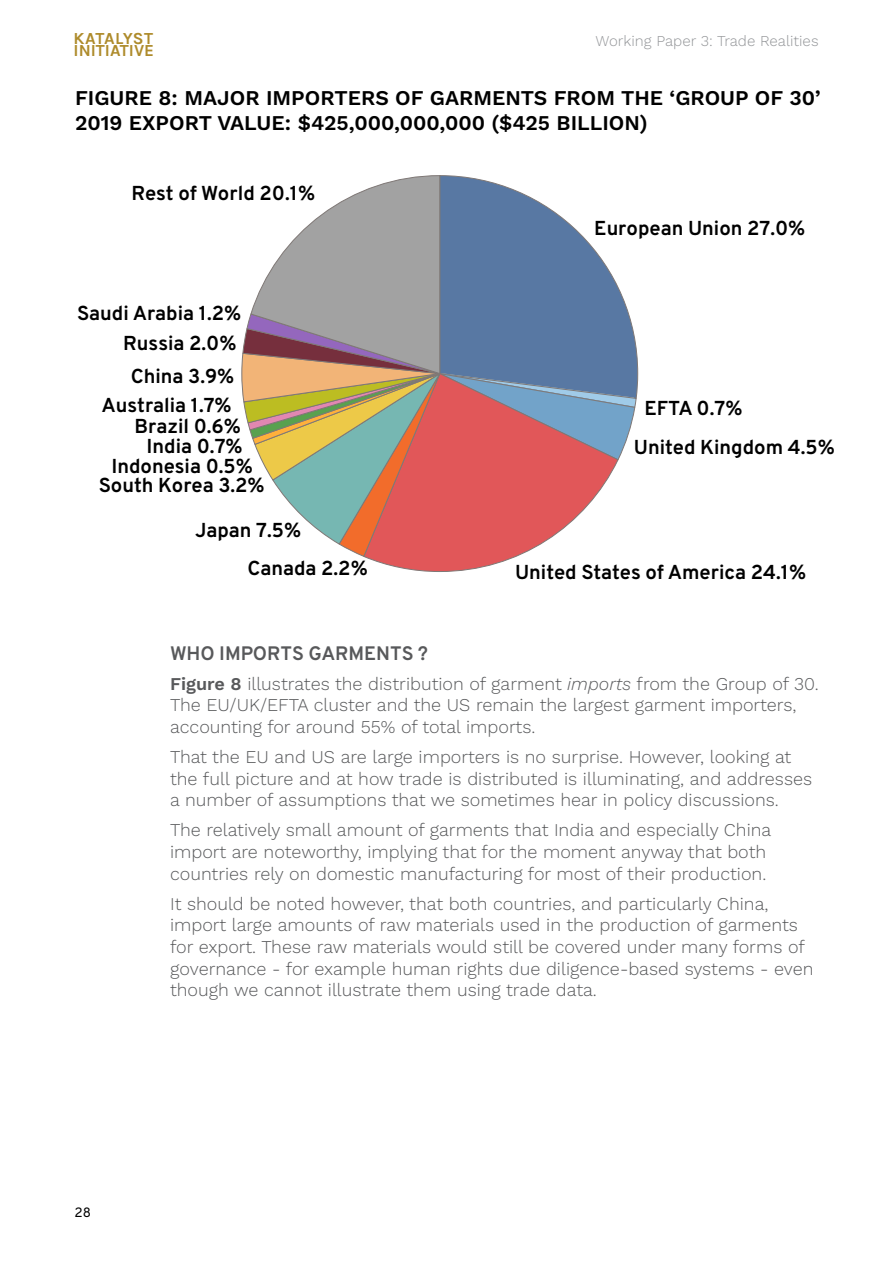
<style>
.page{position:relative;width:893px;height:1263px;background:#fff}
.page>*{position:absolute;margin:0;border:0;box-sizing:border-box;transform-origin:0 0}
.t1{font:700 32.1px "Overpass";color:#000}
.t2{font:600 21px/25.2px "Work Sans";color:#000}
.t3{font:700 20.25px "Overpass";color:#000}
.t4{font:700 19.5px "Overpass";color:#58595b}
.t5{font:300 18px/21.6px "Work Sans";color:#58595b}
.t6{font:700 18px "Overpass";color:#000}
.t7{font:700 16.95px "Karmilla";color:#ae8b2b}
.t8{font:300 15px "Work Sans";color:#939598}
.t9{font:13.5px "Overpass";color:#000}
.s1{font-weight:600}
.s2{font-style:italic}
</style>
<div class="page">
<svg style="left:364px;top:557px;width:152px;height:15px"></svg>
<svg style="left:241px;top:175px;width:397px;height:382px"></svg>
<p class="t7" style="left:74px;top:28px;width:81px">KATALYST</p>
<p class="t7" style="left:74px;top:40px;width:82px">INITIATIVE</p>
<p class="t8" style="left:596px;top:29px;width:224px">Working Paper 3: Trade Realities</p>
<h1 class="t1" style="left:47px;top:65px;width:265px">ship garments to?</h1>
<p class="t6" style="left:48px;top:106px;width:221px">Calculated by export value</p>
<p class="t2" style="left:75px;top:84px;width:747px">FIGURE 8: MAJOR IMPORTERS OF GARMENTS FROM THE ‘GROUP OF 30’<br>2019 EXPORT VALUE: $425,000,000,000 ($425 BILLION)</p>
<p class="t3" style="left:132px;top:181px;width:185px">Rest of World 20.1%</p>
<p class="t3" style="left:77px;top:300px;width:166px">Saudi Arabia 1.2%</p>
<p class="t3" style="left:123px;top:330px;width:115px">Russia 2.0%</p>
<p class="t3" style="left:131px;top:363px;width:105px">China 3.9%</p>
<p class="t3" style="left:102px;top:393px;width:132px">Australia 1.7%</p>
<p class="t3" style="left:135px;top:413px;width:108px">Brazil 0.6%</p>
<p class="t3" style="left:147px;top:433px;width:98px">India 0.7%</p>
<p class="t3" style="left:111px;top:453px;width:143px">Indonesia 0.5%</p>
<p class="t3" style="left:99px;top:472px;width:168px">South Korea 3.2%</p>
<p class="t3" style="left:195px;top:517px;width:108px">Japan 7.5%</p>
<p class="t3" style="left:247px;top:555px;width:122px">Canada 2.2%</p>
<p class="t3" style="left:594px;top:216px;width:213px">European Union 27.0%</p>
<p class="t3" style="left:644px;top:395px;width:100px">EFTA 0.7%</p>
<p class="t3" style="left:634px;top:435px;width:202px">United Kingdom 4.5%</p>
<p class="t3" style="left:515px;top:559px;width:293px">United States of America 24.1%</p>
<p class="t4" style="left:170px;top:641px;width:259px">WHO IMPORTS GARMENTS ?</p>
<p class="t5" style="left:170px;top:672px;width:650px"><span class="s1">Figure 8</span> illustrates the distribution of garment <span class="s2">imports</span> from the Group of 30.<br>The EU/UK/EFTA cluster and the US remain the largest garment importers, accounting for around 55% of total imports.</p>
<p class="t5" style="left:170px;top:745px;width:644px">That the EU and US are large importers is no surprise. However, looking at the full picture and at how trade is distributed is illuminating, and addresses a number of assumptions that we sometimes hear in policy discussions.</p>
<p class="t5" style="left:170px;top:819px;width:603px">The relatively small amount of garments that India and especially China import are noteworthy, implying that for the moment anyway that both countries rely on domestic manufacturing for most of their production.</p>
<p class="t5" style="left:170px;top:892px;width:645px">It should be noted however, that both countries, and particularly China, import large amounts of raw materials used in the production of garments for export. These raw materials would still be covered under many forms of governance - for example human rights due diligence-based systems - even though we cannot illustrate them using trade data.</p>
<p class="t9" style="left:74px;top:1204px;width:18px">28</p>
</div>
